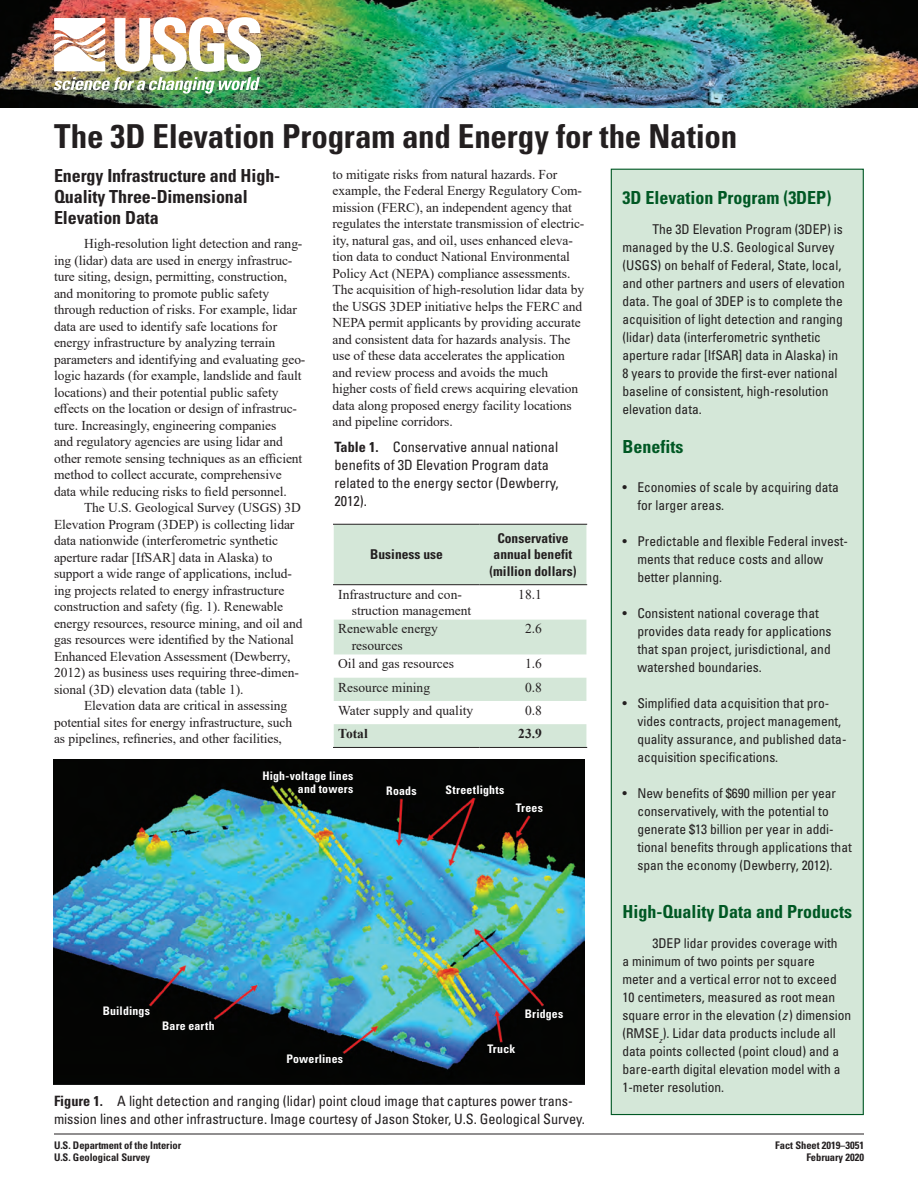
<style>
.page{position:relative;width:918px;height:1188px;background:#fff}
.page>*{position:absolute;margin:0;border:0;box-sizing:border-box;transform-origin:0 0}
.t1{font:700 condensed 33px "Univers";letter-spacing:-.01em;color:#231f20}
.Heading_1{font:700 condensed 18px/21px "Univers";letter-spacing:-.005em;color:#231f20}
.Heading_1-2{font:700 condensed 18px "Univers";color:#005824}
.FigureCaption{font:condensed 14.25px/18px "Univers";letter-spacing:-.005em;color:#231f20}
.TableTitle{font:condensed 14.25px/18px "Univers";color:#231f20}
.Body_Text_copy_9pt{font:13.5px/16.5px "Times New Roman";letter-spacing:-.005em;color:#231f20}
.Sidebar_3DEP{font:condensed 13.5px/18px "Univers";color:#231f20}
.TableCellBody{font:13.5px/16.5px "Times New Roman";color:#231f20}
.TableCellHeading{font:700 condensed 13.5px/16.5px "Univers";color:#231f20;text-align:center}
.TableCellDecAlign{font:13.5px "Times New Roman";color:#231f20}
.TableCellBody-2{font:700 13.5px "Times New Roman";color:#231f20}
.TableCellDecAlign-2{font:700 13.5px "Times New Roman";color:#231f20}
.t2{font:700 condensed 11.85px/13.4px "Univers";letter-spacing:.015em;color:#fff;text-align:right}
.DBID{font:700 condensed 10.5px "Univers";letter-spacing:-.005em;color:#231f20}
.Series{font:700 condensed 10.5px "Univers";letter-spacing:-.005em;color:#231f20}
.s1{font-style:italic}
.s2{font-weight:700}
</style>
<div class="page">
<img style="left:0;top:0;width:918px;height:108px">
<img style="left:53px;top:17px;width:208px;height:77px">
<img style="left:54px;top:760px;width:531px;height:324px">
<svg style="left:334px;top:525px;width:252px;height:222px;fill:#d4e7d8"></svg>
<hr style="left:333px;top:524px;width:147px;height:1px;background:#231f20">
<hr style="left:480px;top:524px;width:107px;height:1px;background:#231f20">
<hr style="left:333px;top:584px;width:147px;height:1px;background:#231f20">
<hr style="left:480px;top:584px;width:107px;height:1px;background:#231f20">
<hr style="left:333px;top:747px;width:147px;height:1px;background:#231f20">
<hr style="left:480px;top:747px;width:107px;height:1px;background:#231f20">
<div style="left:611px;top:169px;width:252px;height:946px;background:#d4e7d8"></div>
<hr style="left:54px;top:1134px;width:810px;height:1px;background:#231f20">
<p class="t1" style="left:54px;top:116px;width:685px">The 3D Elevation Program and Energy for the Nation</p>
<p class="Heading_1" style="left:54px;top:165px;width:228px">Energy Infrastructure and High-<br>Quality Three-Dimensional<br>Elevation Data</p>
<p class="Body_Text_copy_9pt" style="left:54px;top:235px;width:253px;text-indent:30px">High-resolution light detection and rang&shy;ing (lidar) data are used in energy infrastruc&shy;ture siting, design, permitting, construction, and monitoring to promote public safety through reduction of risks. For example, lidar data are used to identify safe locations for energy infrastructure by analyzing terrain parameters and identifying and evaluating geo&shy;logic hazards (for example, landslide and fault locations) and their potential public safety effects on the location or design of infrastruc&shy;ture. Increasingly, engineering companies<br>and regulatory agencies are using lidar and other remote sensing techniques as an efficient method to collect accurate, comprehensive data while reducing risks to field personnel.</p>
<p class="Body_Text_copy_9pt" style="left:54px;top:499px;width:250px;text-indent:30px">The U.S. Geological Survey (USGS) 3D Elevation Program (3DEP) is collecting lidar data nationwide (interferometric synthetic aperture radar [IfSAR] data in Alaska) to support a wide range of applications, includ&shy;ing projects related to energy infrastructure construction and safety (fig. 1). Renewable energy resources, resource mining, and oil and gas resources were identified by the National Enhanced Elevation Assessment (Dewberry, 2012) as business uses requiring three-dimen&shy;sional (3D) elevation data (table 1).</p>
<p class="Body_Text_copy_9pt" style="left:54px;top:697px;width:240px;text-indent:30px">Elevation data are critical in assessing potential sites for energy infrastructure, such as pipelines, refineries, and other facilities,</p>
<p class="Body_Text_copy_9pt" style="left:333px;top:165px;width:253px">to mitigate risks from natural hazards. For example, the Federal Energy Regulatory Com&shy;mission (FERC), an independent agency that regulates the interstate transmission of electric&shy;ity, natural gas, and oil, uses enhanced eleva&shy;tion data to conduct National Environmental Policy Act (NEPA) compliance assessments.<br>The acquisition of high-resolution lidar data by the USGS 3DEP initiative helps the FERC and NEPA permit applicants by providing accurate and consistent data for hazards analysis. The use of these data accelerates the application and review process and avoids the much higher costs of field crews acquiring elevation data along proposed energy facility locations and pipeline corridors.</p>
<p class="Heading_1-2" style="left:622px;top:187px;width:210px">3D Elevation Program (3DEP)</p>
<p class="Sidebar_3DEP" style="left:622px;top:220px;width:224px;text-indent:30px">The 3D Elevation Program (3DEP) is managed by the U.S. Geological Survey (USGS) on behalf of Federal, State, local, and other partners and users of elevation data. The goal of 3DEP is to complete the acquisition of light detection and ranging (lidar) data (interferometric synthetic aperture radar [IfSAR] data in Alaska) in 8 years to provide the first-ever national baseline of consistent, high-resolution elevation data.</p>
<p class="Heading_1-2" style="left:622px;top:436px;width:63px">Benefits</p>
<p class="Sidebar_3DEP" style="left:637px;top:478px;width:203px;text-indent:-15px">• Economies of scale by acquiring data for larger areas.</p>
<p class="Sidebar_3DEP" style="left:637px;top:532px;width:212px;text-indent:-15px">• Predictable and flexible Federal invest&shy;ments that reduce costs and allow better planning.</p>
<p class="Sidebar_3DEP" style="left:637px;top:604px;width:196px;text-indent:-15px">• Consistent national coverage that provides data ready for applications that span project, jurisdictional, and watershed boundaries.</p>
<p class="Sidebar_3DEP" style="left:637px;top:694px;width:211px;text-indent:-15px">• Simplified data acquisition that pro&shy;vides contracts, project management, quality assurance, and published data&shy;acquisition specifications.</p>
<p class="Sidebar_3DEP" style="left:637px;top:784px;width:216px;text-indent:-15px">• New benefits of $690 million per year conservatively, with the potential to generate $13 billion per year in addi&shy;tional benefits through applications that span the economy (Dewberry, 2012).</p>
<p class="Heading_1-2" style="left:622px;top:901px;width:231px">High-Quality Data and Products</p>
<p class="Sidebar_3DEP" style="left:622px;top:934px;width:230px;text-indent:30px">3DEP lidar provides coverage with<br>a minimum of two points per square<br>meter and a vertical error not to exceed 10 centimeters, measured as root mean square error in the elevation (<span class="s1">z</span>) dimension (RMSE<sub>z</sub>). Lidar data products include all data points collected (point cloud) and a bare-earth digital elevation model with a 1-meter resolution.</p>
<p class="TableTitle" style="left:334px;top:438px;width:226px"><span class="s2">Table 1.</span> Conservative annual national benefits of 3D Elevation Program data related to the energy sector (Dewberry,<br>2012).</p>
<p class="TableCellHeading" style="left:489px;top:530px;width:89px">Conservative annual benefit (million dollars)</p>
<p class="TableCellHeading" style="left:370px;top:546px;width:74px">Business use</p>
<p class="TableCellBody" style="left:352px;top:585px;width:121px;text-indent:-14px">Infrastructure and con&shy;struction management</p>
<p class="TableCellDecAlign" style="left:518px;top:585px;width:25px">18.1</p>
<p class="TableCellBody" style="left:352px;top:620px;width:88px;text-indent:-14px">Renewable energy resources</p>
<p class="TableCellDecAlign" style="left:525px;top:619px;width:18px">2.6</p>
<p class="TableCellBody" style="left:338px;top:655px;width:117px">Oil and gas resources</p>
<p class="TableCellDecAlign" style="left:525px;top:654px;width:18px">1.6</p>
<p class="TableCellBody" style="left:338px;top:678px;width:93px">Resource mining</p>
<p class="TableCellDecAlign" style="left:525px;top:678px;width:18px">0.8</p>
<p class="TableCellBody" style="left:338px;top:702px;width:137px">Water supply and quality</p>
<p class="TableCellDecAlign" style="left:525px;top:701px;width:18px">0.8</p>
<p class="TableCellBody-2" style="left:338px;top:724px;width:31px">Total</p>
<p class="TableCellDecAlign-2" style="left:518px;top:724px;width:25px">23.9</p>
<p class="t2" style="left:262px;top:769px;width:93px">High-voltage lines and towers</p>
<p class="t2" style="left:386px;top:784px;width:32px">Roads</p>
<p class="t2" style="left:446px;top:783px;width:60px">Streetlights</p>
<p class="t2" style="left:516px;top:801px;width:29px">Trees</p>
<p class="t2" style="left:103px;top:1004px;width:49px">Buildings</p>
<p class="t2" style="left:525px;top:1007px;width:40px">Bridges</p>
<p class="t2" style="left:162px;top:1019px;width:54px">Bare earth</p>
<p class="t2" style="left:487px;top:1042px;width:29px">Truck</p>
<p class="t2" style="left:286px;top:1052px;width:58px">Powerlines</p>
<p class="FigureCaption" style="left:54px;top:1092px;width:533px"><span class="s2">Figure 1.</span> A light detection and ranging (lidar) point cloud image that captures power trans&shy;mission lines and other infrastructure. Image courtesy of Jason Stoker, U.S. Geological Survey.</p>
<p class="DBID" style="left:54px;top:1139px;width:129px">U.S. Department of the Interior</p>
<p class="DBID" style="left:54px;top:1151px;width:98px">U.S. Geological Survey</p>
<p class="Series" style="left:775px;top:1139px;width:90px">Fact Sheet 2019–3051</p>
<p class="Series" style="left:806px;top:1151px;width:59px">February 2020</p>
</div>
